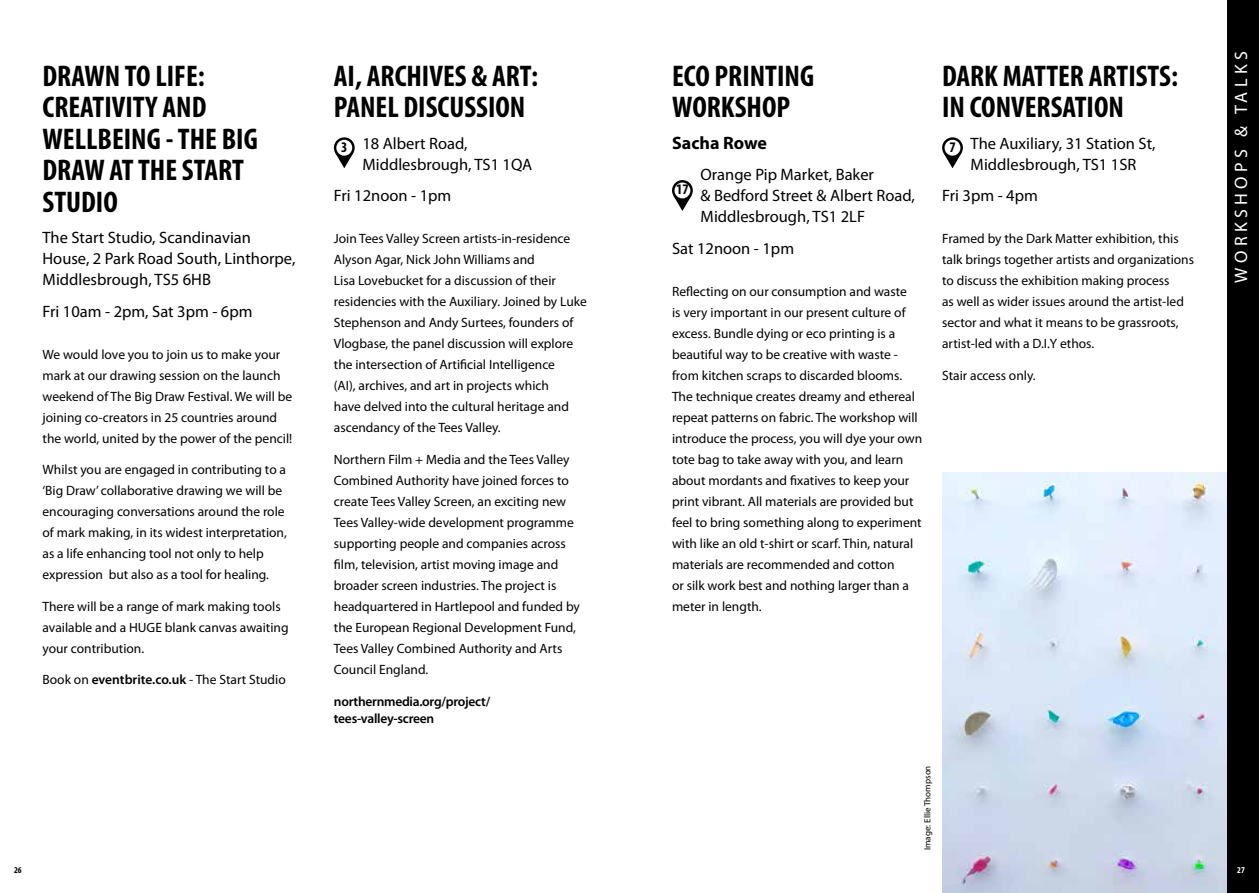
<style>
.page{position:relative;width:1259px;height:893px;background:#fff}
.page>*{position:absolute;margin:0;border:0;box-sizing:border-box;transform-origin:0 0}
.t1{font:700 condensed 30px/31.5px "Myriad Pro";color:#000}
.t2{font:18px "Myriad Pro";letter-spacing:.24em;color:#fff}
.t3{font:700 18px "Myriad Pro";color:#000}
.t4{font:16.5px/21px "Myriad Pro";color:#000}
.t5{font:700 condensed 14.7px "Myriad Pro";color:#000}
.t6{font:13.5px/21px "Myriad Pro";color:#000}
.t7{font:600 13.5px/16.2px "Myriad Pro";letter-spacing:-.02em;color:#000}
.t8{font:9px "Myriad Pro";color:#000}
.t9{font:700 condensed 9px "Myriad Pro";color:#000}
.t10{font:700 condensed 9px "Myriad Pro";color:#fff}
.s1{font-weight:600}
</style>
<div class="page">
<img style="left:942px;top:473px;width:285px;height:420px">
<div style="left:1227px;top:0;width:32px;height:893px;background:#000"></div>
<svg style="left:942px;top:137px;width:21px;height:21px"></svg>
<svg style="left:943px;top:153px;width:18px;height:15px"></svg>
<div style="left:944px;top:140px;width:16px;height:16px;background:#fff;border-radius:50%"></div>
<svg style="left:334px;top:137px;width:21px;height:21px"></svg>
<svg style="left:335px;top:153px;width:18px;height:15px"></svg>
<div style="left:336px;top:140px;width:16px;height:16px;background:#fff;border-radius:50%"></div>
<svg style="left:672px;top:180px;width:21px;height:21px"></svg>
<svg style="left:673px;top:195px;width:18px;height:16px"></svg>
<div style="left:674px;top:183px;width:16px;height:15px;background:#fff;border-radius:50%"></div>
<h1 class="t1" style="left:43px;top:59px;width:217px">DRAWN TO LIFE:<br>CREATIVITY AND<br>WELLBEING - THE BIG<br>DRAW AT THE START<br>STUDIO</h1>
<p class="t4" style="left:43px;top:227px;width:254px">The Start Studio, Scandinavian<br>House, 2 Park Road South, Linthorpe,<br>Middlesbrough, TS5 6HB</p>
<p class="t4" style="left:43px;top:300px;width:211px">Fri 10am - 2pm, Sat 3pm - 6pm</p>
<p class="t6" style="left:43px;top:343px;width:251px">We would love you to join us to make your mark at our drawing session on the launch weekend of The Big Draw Festival. We will be joining co-creators in 25 countries around the world, united by the power of the pencil!</p>
<p class="t6" style="left:43px;top:459px;width:246px">Whilst you are engaged in contributing to a ‘Big Draw’ collaborative drawing we will be encouraging conversations around the role of mark making, in its widest interpretation, as a life enhancing tool not only to help expression but also as a tool for healing.</p>
<p class="t6" style="left:43px;top:595px;width:247px">There will be a range of mark making tools available and a HUGE blank canvas awaiting your contribution.</p>
<p class="t6" style="left:43px;top:669px;width:245px">Book on <span class="s1">eventbrite.co.uk</span> - The Start Studio</p>
<h1 class="t1" style="left:334px;top:59px;width:206px">AI, ARCHIVES &amp; ART:<br>PANEL DISCUSSION</h1>
<p class="t4" style="left:362px;top:132px;width:171px">18 Albert Road,<br>Middlesbrough, TS1 1QA</p>
<p class="t4" style="left:334px;top:185px;width:119px">Fri 12noon - 1pm</p>
<p class="t6" style="left:334px;top:228px;width:254px">Join Tees Valley Screen artists-in-residence Alyson Agar, Nick John Williams and<br>Lisa Lovebucket for a discussion of their residencies with the Auxiliary. Joined by Luke Stephenson and Andy Surtees, founders of Vlogbase, the panel discussion will explore the intersection of Artificial Intelligence<br>(AI), archives, and art in projects which<br>have delved into the cultural heritage and ascendancy of the Tees Valley.</p>
<p class="t6" style="left:334px;top:448px;width:248px">Northern Film + Media and the Tees Valley Combined Authority have joined forces to create Tees Valley Screen, an exciting new Tees Valley-wide development programme supporting people and companies across film, television, artist moving image and broader screen industries. The project is headquartered in Hartlepool and funded by the European Regional Development Fund, Tees Valley Combined Authority and Arts Council England.</p>
<p class="t7" style="left:334px;top:693px;width:158px">northernmedia.org/project/ tees-valley-screen</p>
<h1 class="t1" style="left:672px;top:59px;width:144px">ECO PRINTING<br>WORKSHOP</h1>
<h2 class="t3" style="left:672px;top:131px;width:96px">Sacha Rowe</h2>
<p class="t4" style="left:700px;top:164px;width:216px">Orange Pip Market, Baker<br>&amp; Bedford Street &amp; Albert Road,<br>Middlesbrough, TS1 2LF</p>
<p class="t4" style="left:672px;top:237px;width:124px">Sat 12noon - 1pm</p>
<p class="t6" style="left:672px;top:280px;width:252px">Reflecting on our consumption and waste<br>is very important in our present culture of excess. Bundle dying or eco printing is a beautiful way to be creative with waste - from kitchen scraps to discarded blooms.<br>The technique creates dreamy and ethereal repeat patterns on fabric. The workshop will introduce the process, you will dye your own tote bag to take away with you, and learn about mordants and fixatives to keep your print vibrant. All materials are provided but feel to bring something along to experiment with like an old t-shirt or scarf. Thin, natural materials are recommended and cotton<br>or silk work best and nothing larger than a meter in length.</p>
<h1 class="t1" style="left:942px;top:59px;width:237px">DARK MATTER ARTISTS:<br>IN CONVERSATION</h1>
<p class="t4" style="left:970px;top:132px;width:186px">The Auxiliary, 31 Station St,<br>Middlesbrough, TS1 1SR</p>
<p class="t4" style="left:942px;top:185px;width:97px">Fri 3pm - 4pm</p>
<p class="t6" style="left:942px;top:228px;width:253px">Framed by the Dark Matter exhibition, this talk brings together artists and organizations to discuss the exhibition making process<br>as well as wider issues around the artist-led sector and what it means to be grassroots, artist-led with a D.I.Y ethos.</p>
<p class="t6" style="left:942px;top:364px;width:95px">Stair access only.</p>
<p class="t5" style="left:341px;top:138px;width:8px">3</p>
<p class="t5" style="left:949px;top:138px;width:8px">7</p>
<p class="t5" style="left:676px;top:180px;width:14px">17</p>
<p class="t8" style="left:922px;top:850px;width:86px;rotate:-90deg">Image: Ellie Thompson</p>
<h2 class="t2" style="left:1230px;top:283px;width:233px;rotate:-90deg">WORKSHOPS &amp; TALKS</h2>
<p class="t9" style="left:14px;top:864px;width:9px">26</p>
<p class="t10" style="left:1237px;top:864px;width:9px">27</p>
</div>
